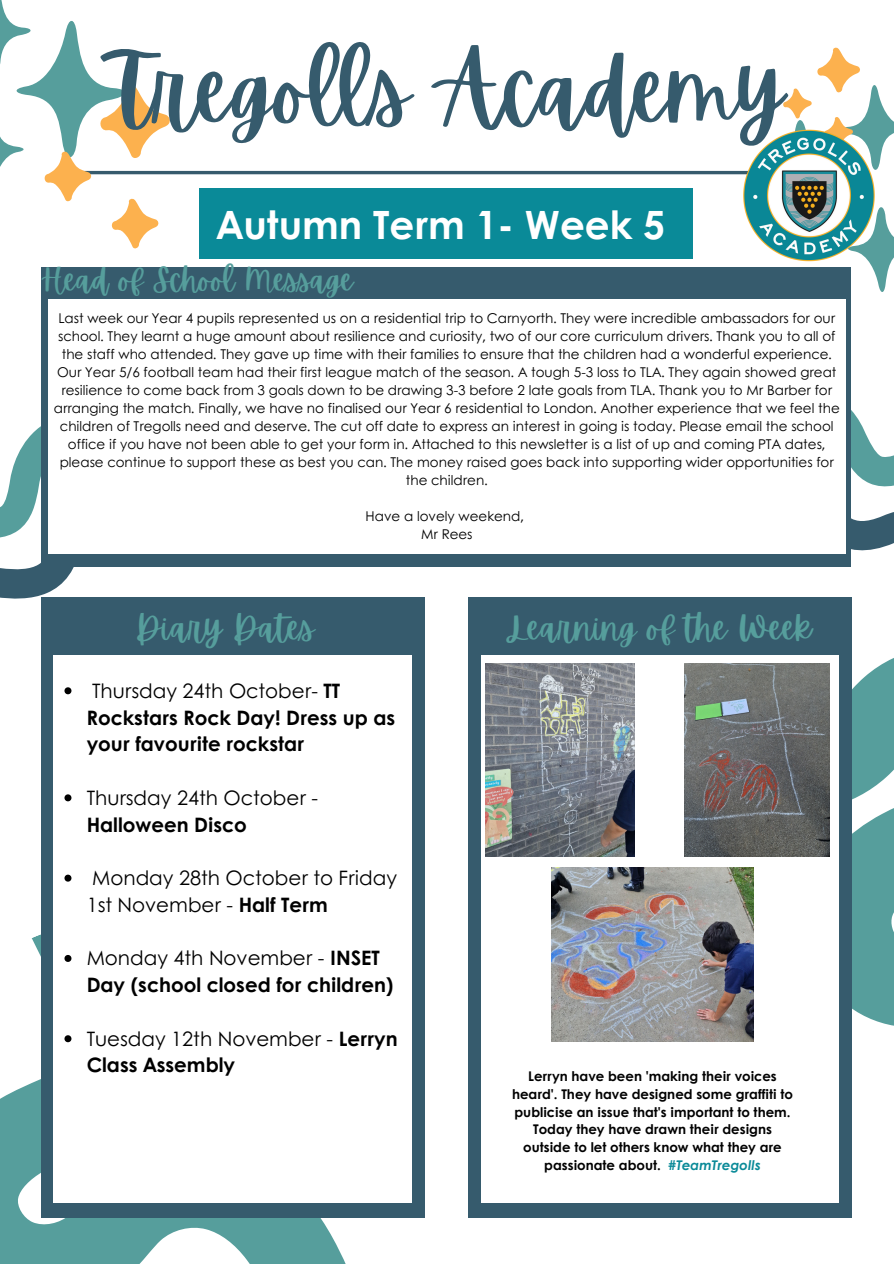
<style>
.page{position:relative;width:894px;height:1264px;background:#fff}
.page>*{position:absolute;margin:0;border:0;box-sizing:border-box;transform-origin:0 0}
.t1{font:92.4px "Apricots";color:#365b6d}
.t2{font:700 39px "Century Gothic";color:#fff}
.t3{font:34.5px "Apricots";color:#569e9c}
.t4{font:31.5px "Apricots";color:#569e9c}
.t5{font:700 19.95px/26.7px "Century Gothic";color:#000}
.t6{font:19.95px/26.7px "Century Gothic";color:#000}
.t7{font:13.5px/18px "Century Gothic";color:#000;text-align:center}
.t8{font:700 13.35px/17.9px "Century Gothic";color:#000;text-align:center}
.s1{font-weight:400}
.s2{font-weight:700}
.s3{font-style:italic;color:#0a8a98}
</style>
<div class="page">
<hr style="left:83px;top:171px;width:727px;height:3px;background:#365b6d">
<svg style="left:0;top:433px;width:74px;height:166px"></svg>
<svg style="left:850px;top:385px;width:43px;height:139px"></svg>
<div style="left:41px;top:267px;width:809px;height:300px;background:#365b6d"></div>
<svg style="left:633px;top:524px;width:260px;height:556px"></svg>
<div style="left:467px;top:597px;width:384px;height:620px;background:#365b6d"></div>
<svg style="left:0;top:934px;width:356px;height:329px;fill:#569e9c"></svg>
<div style="left:41px;top:597px;width:384px;height:620px;background:#365b6d"></div>
<svg style="left:0;top:0;width:171px;height:249px"></svg>
<svg style="left:741px;top:47px;width:152px;height:248px"></svg>
<img style="left:743px;top:125px;width:135px;height:141px">
<div style="left:48px;top:299px;width:797px;height:254px;background:#fff"></div>
<div style="left:53px;top:655px;width:358px;height:547px;background:#fff"></div>
<div style="left:480px;top:655px;width:358px;height:547px;background:#fff"></div>
<div style="left:199px;top:188px;width:494px;height:70px;background:#0a8a98"></div>
<img style="left:485px;top:663px;width:149px;height:194px">
<img style="left:684px;top:663px;width:145px;height:194px">
<img style="left:551px;top:867px;width:202px;height:174px">
<svg style="left:64px;top:687px;width:7px;height:7px"></svg>
<svg style="left:64px;top:794px;width:7px;height:7px"></svg>
<svg style="left:64px;top:874px;width:7px;height:7px"></svg>
<svg style="left:64px;top:955px;width:7px;height:6px"></svg>
<svg style="left:64px;top:1035px;width:7px;height:7px"></svg>
<p class="t1" style="left:110px;top:37px;width:674px">Tregolls Academy</p>
<h5 class="t2" style="left:216px;top:195px;width:450px">Autumn Term 1- Week 5</h5>
<p class="t4" style="left:41px;top:262px;width:313px">Head of School Message</p>
<h1 class="t7" style="left:54px;top:308px;width:787px">Last week our Year 4 pupils represented us on a residential trip to Carnyorth. They were incredible ambassadors for our school. They learnt a huge amount about resilience and curiosity, two of our core curriculum drivers. Thank you to all of the staff who attended. They gave up time with their families to ensure that the children had a wonderful experience.<br>Our Year 5/6 football team had their first league match of the season. A tough 5-3 loss to TLA. They again showed great resilience to come back from 3 goals down to be drawing 3-3 before 2 late goals from TLA. Thank you to Mr Barber for arranging the match. Finally, we have no finalised our Year 6 residential to London. Another experience that we feel the children of Tregolls need and deserve. The cut off date to express an interest in going is today. Please email the school office if you have not been able to get your form in. Attached to this newsletter is a list of up and coming PTA dates, please continue to support these as best you can. The money raised goes back into supporting wider opportunities for the children.</h1>
<p class="t7" style="left:365px;top:506px;width:160px">Have a lovely weekend,</p>
<p class="t7" style="left:421px;top:524px;width:53px">Mr Rees</p>
<p class="t3" style="left:135px;top:607px;width:180px">Diary Dates</p>
<p class="t3" style="left:508px;top:607px;width:304px">Learning of the Week</p>
<p class="t5" style="left:87px;top:676px;width:310px"><span class="s1">Thursday 24th October-</span> TT<br>Rockstars Rock Day! Dress up as your favourite rockstar</p>
<p class="t6" style="left:87px;top:783px;width:233px">Thursday 24th October -<br><span class="s2">Halloween Disco</span></p>
<h3 class="t6" style="left:87px;top:863px;width:312px">Monday 28th October to Friday<br>1st November - <span class="s2">Half Term</span></h3>
<h3 class="t5" style="left:87px;top:943px;width:308px"><span class="s1">Monday 4th November -</span> INSET<br>Day (school closed for children)</h3>
<p class="t6" style="left:87px;top:1024px;width:312px">Tuesday 12th November - <span class="s2">Lerryn<br>Class Assembly</span></p>
<p class="t8" style="left:512px;top:1066px;width:282px">Lerryn have been 'making their voices heard'. They have designed some graffiti to publicise an issue that's important to them.<br>Today they have drawn their designs outside to let others know what they are passionate about. <span class="s3">#TeamTregolls</span></p>
</div>
